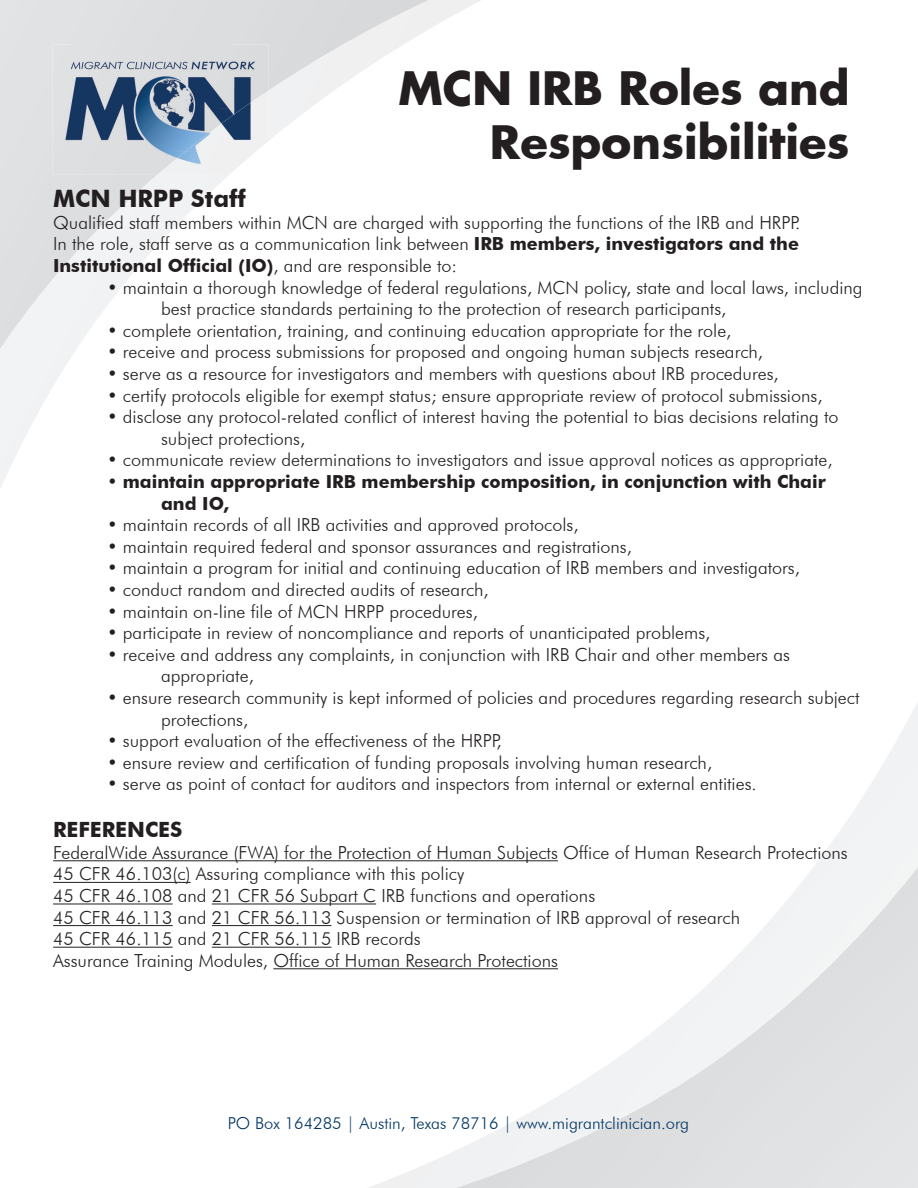
<style>
.page{position:relative;width:918px;height:1188px;background:#fff}
.page>*{position:absolute;margin:0;border:0;box-sizing:border-box;transform-origin:0 0}
.t1{font:700 45px/54px "Futura";color:#231f20;text-align:right}
.t2{font:700 24px "Futura BT";color:#231f20}
.t3{font:700 21px "Futura BT";color:#231f20}
.t4{font:300 18px/21.6px "Futura BT";color:#231f20;text-align:justify}
.t5{font:700 18px "Futura BT";color:#231f20}
.t6{font:300 16.5px "Futura BT";color:#013563}
.s1{font-weight:700}
.s2{font-weight:300}
</style>
<div class="page">
<svg style="left:0;top:0;width:481px;height:488px"></svg>
<div style="left:0;top:0;width:21px;height:349px;background:#e0e1e3"></div>
<img style="left:19px;top:0;width:55px;height:322px">
<img style="left:72px;top:175px;width:54px;height:82px">
<img style="left:124px;top:175px;width:33px;height:29px">
<img style="left:231px;top:0;width:104px;height:90px">
<div style="left:72px;top:0;width:159px;height:44px;background:#dedfe1"></div>
<img style="left:333px;top:0;width:54px;height:50px">
<img style="left:385px;top:0;width:43px;height:22px">
<svg style="left:367px;top:702px;width:551px;height:486px"></svg>
<div style="left:855px;top:1028px;width:63px;height:160px;background:#e2e3e5"></div>
<div style="left:456px;top:1181px;width:399px;height:7px;background:#dedfe1"></div>
<img style="left:471px;top:1129px;width:384px;height:54px">
<img style="left:595px;top:1077px;width:260px;height:54px">
<img style="left:689px;top:1025px;width:166px;height:54px">
<img style="left:760px;top:974px;width:158px;height:54px">
<img style="left:819px;top:922px;width:99px;height:54px">
<img style="left:870px;top:870px;width:48px;height:54px">
<svg style="left:914px;top:867px;width:4px;height:5px"></svg>
<img style="left:52px;top:44px;width:217px;height:131px">
<hr style="left:53px;top:860px;width:505px;height:1px;background:#231f20">
<hr style="left:53px;top:882px;width:138px;height:1px;background:#231f20">
<hr style="left:53px;top:904px;width:120px;height:1px;background:#231f20">
<hr style="left:212px;top:904px;width:164px;height:1px;background:#231f20">
<hr style="left:53px;top:925px;width:120px;height:1px;background:#231f20">
<hr style="left:212px;top:925px;width:119px;height:1px;background:#231f20">
<hr style="left:53px;top:947px;width:120px;height:1px;background:#231f20">
<hr style="left:212px;top:947px;width:119px;height:1px;background:#231f20">
<hr style="left:273px;top:968px;width:285px;height:1px;background:#231f20">
<p class="t1" style="left:398px;top:60px;width:453px">MCN IRB Roles and<br>Responsibilities</p>
<p class="t2" style="left:53px;top:184px;width:194px">MCN HRPP Staff</p>
<p class="t4" style="left:53px;top:211px;width:749px">Qualified staff members within MCN are charged with supporting the functions of the IRB and HRPP.<br>In the role, staff serve as a communication link between <span class="s1">IRB members, investigators and the Institutional Official (IO)</span>, and are responsible to:</p>
<p class="t4" style="left:107px;top:276px;width:757px">• maintain a thorough knowledge of federal regulations, MCN policy, state and local laws, including</p>
<p class="t4" style="left:161px;top:298px;width:567px">best practice standards pertaining to the protection of research participants,</p>
<p class="t4" style="left:107px;top:319px;width:626px">• complete orientation, training, and continuing education appropriate for the role,</p>
<p class="t4" style="left:107px;top:341px;width:658px">• receive and process submissions for proposed and ongoing human subjects research,</p>
<p class="t4" style="left:107px;top:363px;width:673px">• serve as a resource for investigators and members with questions about IRB procedures,</p>
<p class="t4" style="left:107px;top:384px;width:717px">• certify protocols eligible for exempt status; ensure appropriate review of protocol submissions,</p>
<p class="t4" style="left:107px;top:406px;width:733px">• disclose any protocol-related conflict of interest having the potential to bias decisions relating to</p>
<p class="t4" style="left:161px;top:427px;width:146px">subject protections,</p>
<p class="t4" style="left:107px;top:449px;width:727px">• communicate review determinations to investigators and issue approval notices as appropriate,</p>
<p class="t5" style="left:107px;top:471px;width:720px"><span class="s2">•</span> maintain appropriate IRB membership composition, in conjunction with Chair</p>
<p class="t5" style="left:161px;top:492px;width:69px">and IO,</p>
<p class="t4" style="left:107px;top:514px;width:473px">• maintain records of all IRB activities and approved protocols,</p>
<p class="t4" style="left:107px;top:535px;width:526px">• maintain required federal and sponsor assurances and registrations,</p>
<p class="t4" style="left:107px;top:557px;width:694px">• maintain a program for initial and continuing education of IRB members and investigators,</p>
<p class="t4" style="left:107px;top:579px;width:383px">• conduct random and directed audits of research,</p>
<p class="t4" style="left:107px;top:600px;width:372px">• maintain on-line file of MCN HRPP procedures,</p>
<p class="t4" style="left:107px;top:622px;width:605px">• participate in review of noncompliance and reports of unanticipated problems,</p>
<p class="t4" style="left:107px;top:643px;width:684px">• receive and address any complaints, in conjunction with IRB Chair and other members as</p>
<p class="t4" style="left:161px;top:665px;width:94px">appropriate,</p>
<p class="t4" style="left:107px;top:687px;width:754px">• ensure research community is kept informed of policies and procedures regarding research subject</p>
<p class="t4" style="left:161px;top:708px;width:89px">protections,</p>
<p class="t4" style="left:107px;top:730px;width:396px">• support evaluation of the effectiveness of the HRPP,</p>
<p class="t4" style="left:107px;top:751px;width:607px">• ensure review and certification of funding proposals involving human research,</p>
<p class="t4" style="left:107px;top:773px;width:651px">• serve as point of contact for auditors and inspectors from internal or external entities.</p>
<p class="t3" style="left:53px;top:817px;width:131px">REFERENCES</p>
<p class="t4" style="left:53px;top:841px;width:796px">FederalWide Assurance (FWA) for the Protection of Human Subjects Office of Human Research Protections</p>
<p class="t4" style="left:53px;top:863px;width:413px">45 CFR 46.103(c) Assuring compliance with this policy</p>
<p class="t4" style="left:53px;top:885px;width:544px">45 CFR 46.108 and 21 CFR 56 Subpart C IRB functions and operations</p>
<p class="t4" style="left:53px;top:906px;width:689px">45 CFR 46.113 and 21 CFR 56.113 Suspension or termination of IRB approval of research</p>
<p class="t4" style="left:53px;top:928px;width:369px">45 CFR 46.115 and 21 CFR 56.115 IRB records</p>
<p class="t4" style="left:53px;top:949px;width:506px">Assurance Training Modules, Office of Human Research Protections</p>
<p class="t6" style="left:228px;top:1113px;width:463px">PO Box 164285 | Austin, Texas 78716 | www.migrantclinician.org</p>
</div>
